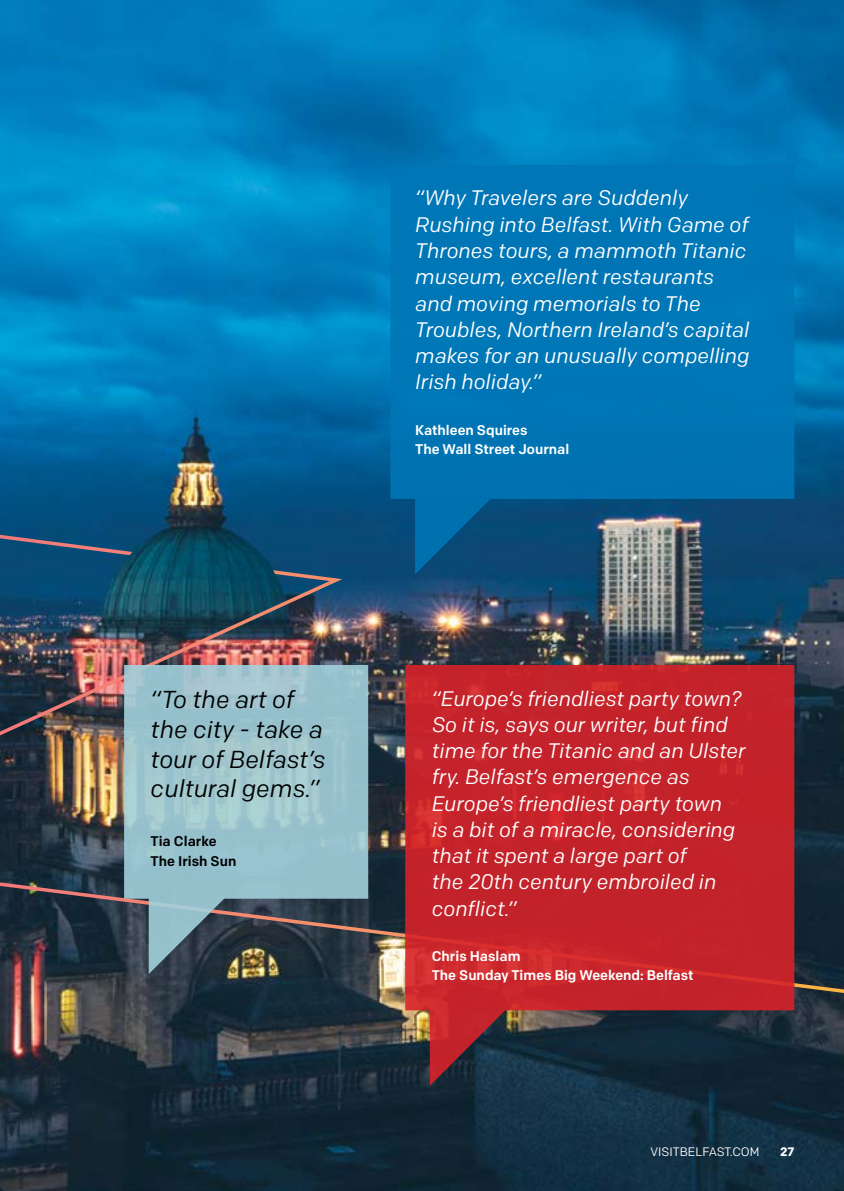
<style>
.page{position:relative;width:844px;height:1191px;background:#fff}
.page>*{position:absolute;margin:0;border:0;box-sizing:border-box;transform-origin:0 0}
.t1{font:italic 24.5px/29.8px "Colfax";color:#000}
.t2{font:italic 21px/26.2px "Colfax";color:#fff}
.t3{font:500 14px/19.2px "Colfax";color:#fff}
.t4{font:500 14px/19.2px "Colfax";color:#000}
.t5{font:12.25px "Colfax";color:#fff}
.t6{font:700 12.25px "Colfax";color:#fff}
</style>
<div class="page">
<img style="left:0;top:0;width:843px;height:1191px">
<img style="left:0;top:416px;width:843px;height:614px">
<svg style="left:390px;top:165px;width:404px;height:409px;background:#0670aa"></svg>
<svg style="left:124px;top:665px;width:244px;height:309px;background:#87a8b1"></svg>
<svg style="left:405px;top:665px;width:389px;height:420px;background:#aa252d"></svg>
<img style="left:119px;top:546px;width:159px;height:34px">
<p class="t2" style="left:415px;top:185px;width:336px">“Why Travelers are Suddenly<br>Rushing into Belfast. With Game of<br>Thrones tours, a mammoth Titanic museum, excellent restaurants and moving memorials to The<br>Troubles, Northern Ireland’s capital makes for an unusually compelling<br>Irish holiday.”</p>
<p class="t3" style="left:415px;top:420px;width:155px">Kathleen Squires<br>The Wall Street Journal</p>
<p class="t1" style="left:150px;top:684px;width:176px">“To the art of the city - take a tour of Belfast’s cultural gems.”</p>
<p class="t4" style="left:150px;top:832px;width:87px">Tia Clarke<br>The Irish Sun</p>
<p class="t2" style="left:431px;top:685px;width:315px">“Europe’s friendliest party town?<br>So it is, says our writer, but find time for the Titanic and an Ulster fry. Belfast’s emergence as<br>Europe’s friendliest party town<br>is a bit of a miracle, considering that it spent a large part of<br>the 20th century embroiled in conflict.”</p>
<p class="t3" style="left:431px;top:946px;width:263px">Chris Haslam<br>The Sunday Times Big Weekend: Belfast</p>
<p class="t5" style="left:650px;top:1144px;width:110px">VISITBELFAST.COM</p>
<p class="t6" style="left:779px;top:1144px;width:16px">27</p>
</div>
